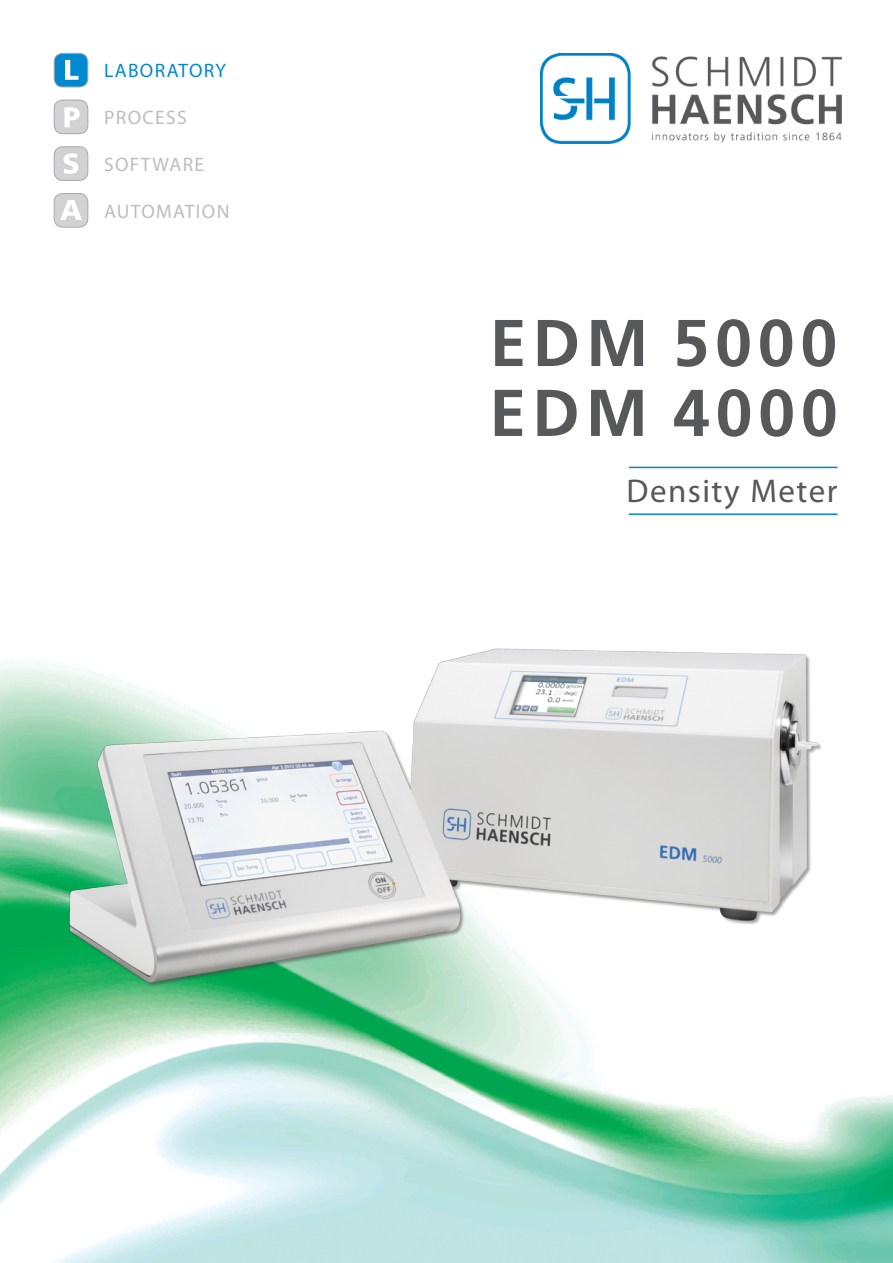
<style>
.page{position:relative;width:893px;height:1263px;background:#fff}
.page>*{position:absolute;margin:0;border:0;box-sizing:border-box;transform-origin:0 0}
.t1{font:700 66px "Frutiger";letter-spacing:.09em;color:#57585a}
.t2{font:33px "Myriad Pro";letter-spacing:.045em;color:#57585a}
.t3{font:19.5px "Myriad Pro";letter-spacing:.07em;color:#bcbdc0}
.t4{font:19.5px "Myriad Pro";letter-spacing:.07em;color:#0089cf}
</style>
<div class="page">
<img style="left:0;top:466px;width:893px;height:797px">
<img style="left:65px;top:625px;width:763px;height:386px">
<img style="left:541px;top:53px;width:300px;height:90px">
<div style="left:54px;top:53px;width:34px;height:34px;background:#0089cf;border-radius:9px"></div>
<div style="left:54px;top:53px;width:34px;height:34px;border:1px solid #a8a9ad;border-radius:9px"></div>
<svg style="left:65px;top:60px;width:14px;height:20px"></svg>
<div style="left:54px;top:147px;width:34px;height:33px;background:#d1d2d4;border-radius:9px"></div>
<div style="left:54px;top:147px;width:34px;height:34px;border:1px solid #a8a9ad;border-radius:9px"></div>
<svg style="left:64px;top:153px;width:14px;height:21px"></svg>
<div style="left:54px;top:100px;width:34px;height:34px;background:#d1d2d4;border-radius:9px"></div>
<div style="left:54px;top:100px;width:34px;height:34px;border:1px solid #a8a9ad;border-radius:9px"></div>
<svg style="left:64px;top:107px;width:16px;height:20px"></svg>
<div style="left:54px;top:193px;width:34px;height:34px;background:#d1d2d4;border-radius:9px"></div>
<div style="left:54px;top:193px;width:34px;height:34px;border:1px solid #a8a9ad;border-radius:9px"></div>
<svg style="left:60px;top:200px;width:22px;height:20px"></svg>
<hr style="left:629px;top:513px;width:208px;height:2px;background:#0089cf">
<hr style="left:629px;top:467px;width:208px;height:1px;background:#0089cf">
<p class="t4" style="left:104px;top:59px;width:123px">LABORATORY</p>
<p class="t3" style="left:104px;top:106px;width:84px">PROCESS</p>
<p class="t3" style="left:104px;top:152px;width:101px">SOFTWARE</p>
<p class="t3" style="left:104px;top:199px;width:127px">AUTOMATION</p>
<h1 class="t1" style="left:490px;top:304px;width:349px">EDM 5000</h1>
<h1 class="t1" style="left:489px;top:374px;width:350px">EDM 4000</h1>
<h2 class="t2" style="left:627px;top:471px;width:212px">Density Meter</h2>
</div>
